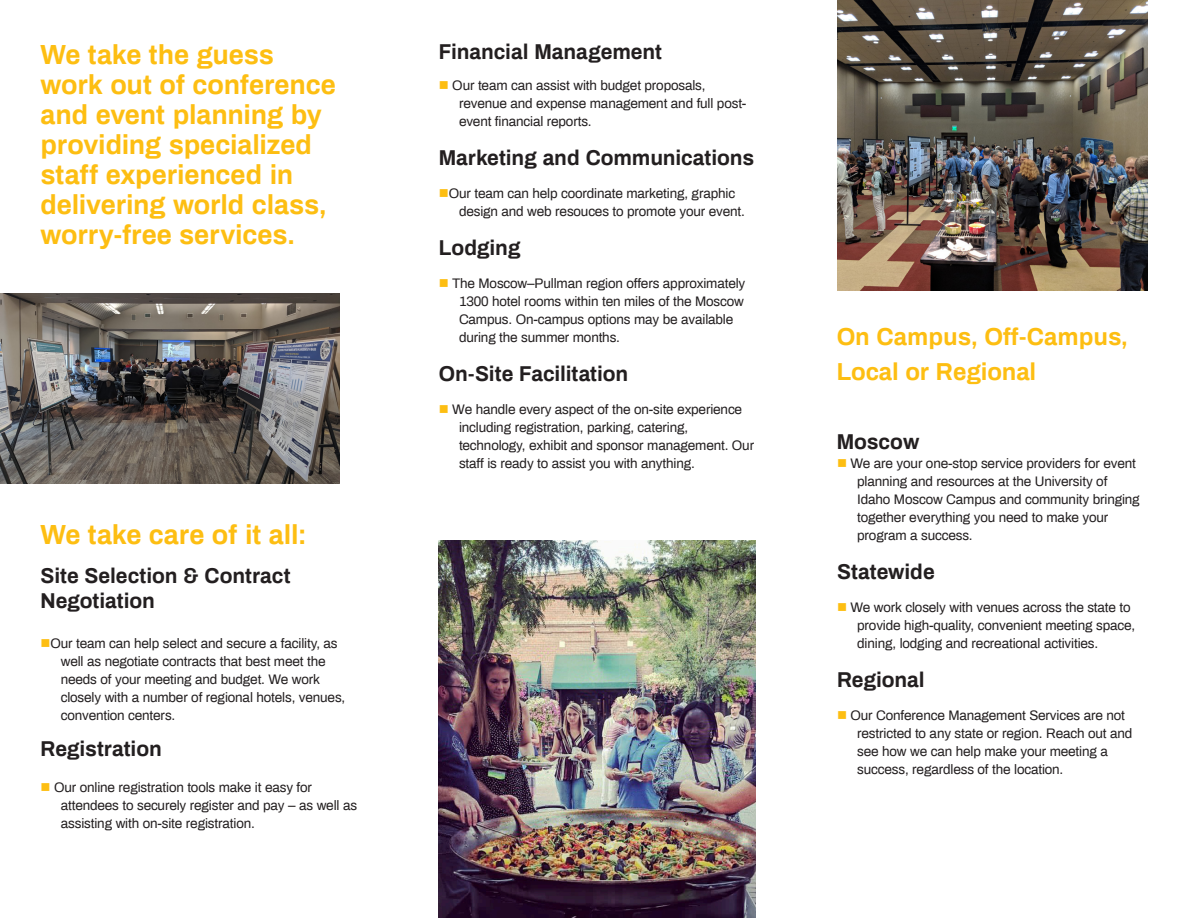
<style>
.page{position:relative;width:1188px;height:918px;background:#fff}
.page>*{position:absolute;margin:0;border:0;box-sizing:border-box;transform-origin:0 0}
.Subtitle_18pt_Pride{font:700 27px/30px "Archivo";letter-spacing:-.005em;color:#fdbe12}
.Subtitle_14pt_Black{font:700 24px/34.3px "Archivo";color:#fdbe12}
.Subtitle_14pt_Black-2{font:700 21px/25.2px "Archivo";letter-spacing:-.005em;color:#231f20}
.Bulleted_List{font:700 21px "Archivo";letter-spacing:-.005em;color:#231f20}
.Bulleted_List-2{font:13.5px/18px "Archivo";letter-spacing:-.01em;color:#231f20}
.s1{color:#fdbe12}
</style>
<div class="page">
<img style="left:837px;top:0;width:311px;height:290px">
<img style="left:439px;top:540px;width:317px;height:378px">
<img style="left:0;top:294px;width:340px;height:190px">
<p class="Subtitle_18pt_Pride" style="left:40px;top:39px;width:297px">We take the guess work out of conference and event planning by providing specialized staff experienced in delivering world class, worry-free services.</p>
<p class="Subtitle_18pt_Pride" style="left:40px;top:520px;width:268px">We take care of it all:</p>
<p class="Subtitle_14pt_Black-2" style="left:40px;top:563px;width:252px">Site Selection &amp; Contract<br>Negotiation</p>
<p class="Bulleted_List-2" style="left:61px;top:634px;width:286px;text-indent:-20px"><span class="s1">■</span>Our team can help select and secure a facility, as well as negotiate contracts that best meet the needs of your meeting and budget. We work closely with a number of regional hotels, venues, convention centers.</p>
<p class="Bulleted_List" style="left:40px;top:734px;width:123px">Registration</p>
<p class="Bulleted_List-2" style="left:61px;top:778px;width:298px;text-indent:-20px"><span class="s1">■</span> Our online registration tools make it easy for attendees to securely register and pay – as well as assisting with on-site registration.</p>
<p class="Subtitle_14pt_Black-2" style="left:439px;top:39px;width:225px">Financial Management</p>
<p class="Bulleted_List-2" style="left:459px;top:76px;width:289px;text-indent:-20px"><span class="s1">■</span> Our team can assist with budget proposals, revenue and expense management and full post&shy;event financial reports.</p>
<p class="Subtitle_14pt_Black-2" style="left:439px;top:145px;width:317px">Marketing and Communications</p>
<p class="Bulleted_List-2" style="left:459px;top:184px;width:287px;text-indent:-20px"><span class="s1">■</span>Our team can help coordinate marketing, graphic design and web resouces to promote your event.</p>
<p class="Subtitle_14pt_Black-2" style="left:439px;top:235px;width:83px">Lodging</p>
<p class="Bulleted_List-2" style="left:459px;top:274px;width:288px;text-indent:-20px"><span class="s1">■</span> The Moscow–Pullman region offers approximately 1300 hotel rooms within ten miles of the Moscow Campus. On-campus options may be available during the summer months.</p>
<p class="Subtitle_14pt_Black-2" style="left:439px;top:361px;width:191px">On-Site Facilitation</p>
<p class="Bulleted_List-2" style="left:459px;top:400px;width:297px;text-indent:-20px"><span class="s1">■</span> We handle every aspect of the on-site experience including registration, parking, catering, technology, exhibit and sponsor management. Our staff is ready to assist you with anything.</p>
<p class="Subtitle_14pt_Black" style="left:837px;top:319px;width:293px">On Campus, Off-Campus,<br>Local or Regional</p>
<p class="Subtitle_14pt_Black-2" style="left:837px;top:429px;width:84px">Moscow</p>
<p class="Bulleted_List-2" style="left:857px;top:454px;width:284px;text-indent:-20px"><span class="s1">■</span> We are your one-stop service providers for event planning and resources at the University of Idaho Moscow Campus and community bringing together everything you need to make your program a success.</p>
<p class="Subtitle_14pt_Black-2" style="left:837px;top:559px;width:99px">Statewide</p>
<p class="Bulleted_List-2" style="left:857px;top:598px;width:279px;text-indent:-20px"><span class="s1">■</span> We work closely with venues across the state to provide high-quality, convenient meeting space, dining, lodging and recreational activities.</p>
<p class="Subtitle_14pt_Black-2" style="left:837px;top:667px;width:89px">Regional</p>
<p class="Bulleted_List-2" style="left:857px;top:706px;width:277px;text-indent:-20px"><span class="s1">■</span> Our Conference Management Services are not restricted to any state or region. Reach out and see how we can help make your meeting a success, regardless of the location.</p>
</div>
